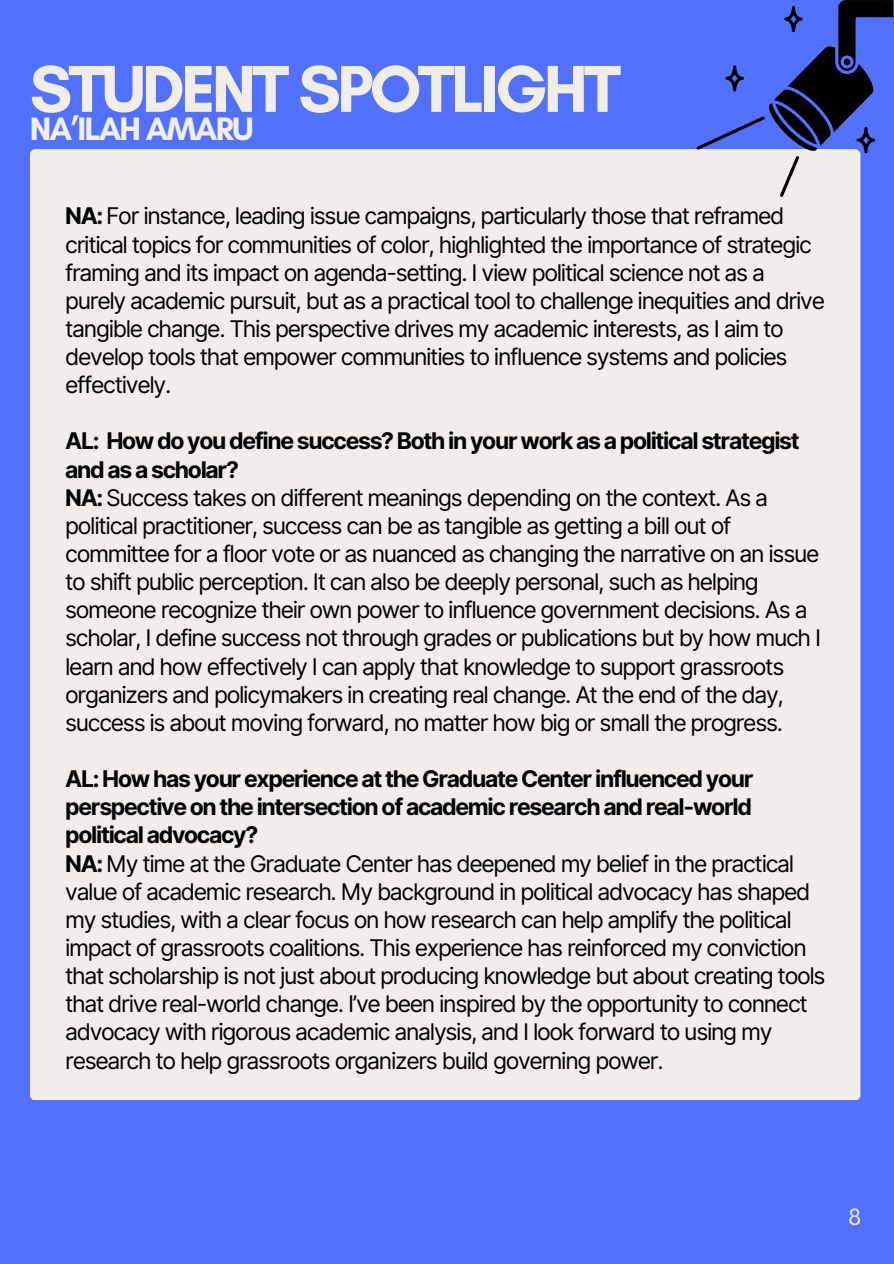
<style>
.page{position:relative;width:894px;height:1264px;background:#fff}
.page>*{position:absolute;margin:0;border:0;box-sizing:border-box;transform-origin:0 0}
.t1{font:700 67.5px "Glacial Indifference";letter-spacing:-.055em;color:#f1ede9}
.t2{font:700 33px "Glacial Indifference";letter-spacing:-.055em;color:#f1ede9}
.t3{font:24px "Glacial Indifference";color:#f1ede9}
.t4{font:22.95px/28.2px "Inter";letter-spacing:-.055em;color:#000}
.t5{font:700 22.95px/28.2px "Inter";letter-spacing:-.055em;color:#000}
.s1{font-weight:700}
</style>
<div class="page">
<div style="left:0;top:0;width:893px;height:1263px;background:#5271ff"></div>
<div style="left:30px;top:149px;width:830px;height:950px;background:#f1ede9;border-radius:6px"></div>
<svg style="left:696px;top:0;width:197px;height:197px"></svg>
<h2 class="t1" style="left:30px;top:48px;width:592px">STUDENT SPOTLIGHT</h2>
<h1 class="t2" style="left:30px;top:108px;width:225px">NA’ILAH AMARU</h1>
<p class="t4" style="left:65px;top:202px;width:761px"><span class="s1">NA:</span> For instance, leading issue campaigns, particularly those that reframed critical topics for communities of color, highlighted the importance of strategic framing and its impact on agenda-setting. I view political science not as a purely academic pursuit, but as a practical tool to challenge inequities and drive tangible change. This perspective drives my academic interests, as I aim to develop tools that empower communities to influence systems and policies effectively.</p>
<p class="t5" style="left:65px;top:427px;width:735px">AL: How do you define success? Both in your work as a political strategist and as a scholar?</p>
<p class="t4" style="left:65px;top:483px;width:757px"><span class="s1">NA:</span> Success takes on different meanings depending on the context. As a political practitioner, success can be as tangible as getting a bill out of committee for a floor vote or as nuanced as changing the narrative on an issue to shift public perception. It can also be deeply personal, such as helping someone recognize their own power to influence government decisions. As a scholar, I define success not through grades or publications but by how much I learn and how effectively I can apply that knowledge to support grassroots organizers and policymakers in creating real change. At the end of the day, success is about moving forward, no matter how big or small the progress.</p>
<p class="t5" style="left:65px;top:764px;width:689px;text-align:justify">AL: How has your experience at the Graduate Center influenced your perspective on the intersection of academic research and real-world political advocacy?</p>
<p class="t4" style="left:65px;top:849px;width:761px"><span class="s1">NA:</span> My time at the Graduate Center has deepened my belief in the practical value of academic research. My background in political advocacy has shaped my studies, with a clear focus on how research can help amplify the political impact of grassroots coalitions. This experience has reinforced my conviction that scholarship is not just about producing knowledge but about creating tools that drive real-world change. I’ve been inspired by the opportunity to connect advocacy with rigorous academic analysis, and I look forward to using my research to help grassroots organizers build governing power.</p>
<p class="t3" style="left:848px;top:1202px;width:14px">8</p>
</div>
